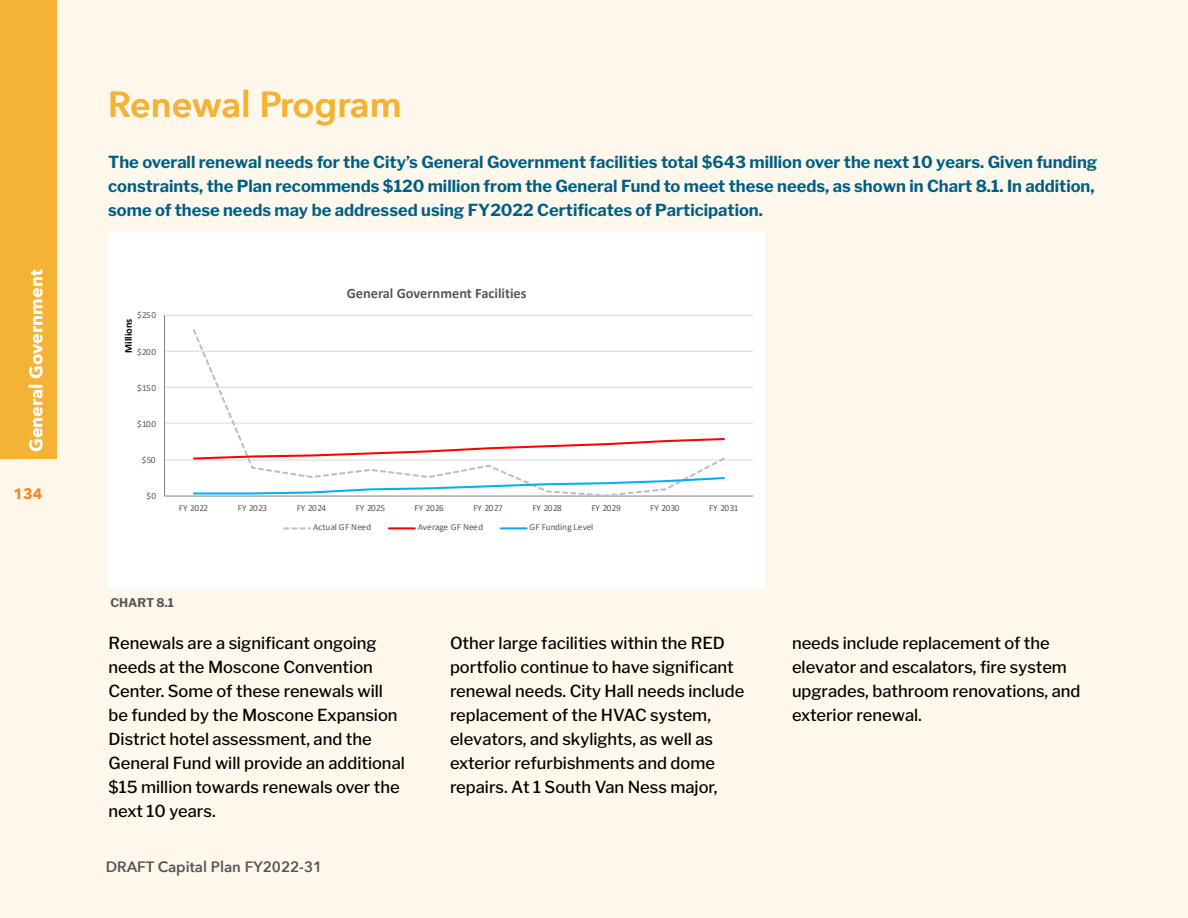
<style>
.page{position:relative;width:1188px;height:918px;background:#fef7eb}
.page>*{position:absolute;margin:0;border:0;box-sizing:border-box;transform-origin:0 0}
.t1{font:600 36px "Avenir Next";color:#f5b335}
.t2{font:700 18px "Avenir Next";color:#fff}
.t3{font:500 16.5px/24px "Libre Franklin";color:#000}
.t4{font:700 16.5px/24px "Libre Franklin";color:#005e83}
.t5{font:600 15px "Avenir Next";color:#54565a}
.t6{font:700 15px "Avenir Next";color:#f18a21}
.t7{font:700 14.4px "Calibri";color:#595959}
.t8{font:700 12px "Libre Franklin";color:#54565a}
.t9{font:700 10.2px "Calibri";color:#000}
.t10{font:9.3px "Calibri";letter-spacing:-.015em;color:#595959}
.t11{font:9.3px "Calibri";letter-spacing:.025em;color:#595959}
.t12{font:9.3px "Calibri";letter-spacing:.02em;color:#595959}
</style>
<div class="page">
<div style="left:0;top:0;width:56px;height:459px;background:#f5b335"></div>
<div style="left:109px;top:232px;width:656px;height:356px;background:#fff"></div>
<hr style="left:165px;top:460px;width:588px;height:1px;background:#d9d9d9">
<hr style="left:165px;top:423px;width:588px;height:1px;background:#d9d9d9">
<hr style="left:165px;top:387px;width:588px;height:1px;background:#d9d9d9">
<hr style="left:165px;top:351px;width:588px;height:1px;background:#d9d9d9">
<hr style="left:165px;top:315px;width:588px;height:1px;background:#d9d9d9">
<hr style="left:164px;top:315px;width:1px;height:181px;background:#7f7f7f">
<hr style="left:165px;top:496px;width:588px;height:1px;background:#7f7f7f">
<svg style="left:193px;top:329px;width:532px;height:147px"></svg>
<svg style="left:192px;top:437px;width:534px;height:24px"></svg>
<svg style="left:192px;top:476px;width:534px;height:20px"></svg>
<svg style="left:283px;top:527px;width:28px;height:2px"></svg>
<hr style="left:389px;top:527px;width:26px;height:2px;background:#f00">
<hr style="left:501px;top:527px;width:26px;height:2px;background:#00b0f0">
<p class="t2" style="left:21px;top:452px;width:184px;rotate:-90deg">General Government</p>
<p class="t6" style="left:14px;top:481px;width:31px">134</p>
<h1 class="t1" style="left:108px;top:74px;width:295px">Renewal Program</h1>
<p class="t4" style="left:108px;top:150px;width:991px">The overall renewal needs for the City’s General Government facilities total $643 million over the next 10 years. Given funding constraints, the Plan recommends $120 million from the General Fund to meet these needs, as shown in Chart 8.1. In addition, some of these needs may be addressed using FY2022 Certificates of Participation.</p>
<p class="t10" style="left:137px;top:308px;width:21px">$250</p>
<p class="t9" style="left:121px;top:353px;width:36px;rotate:-90deg">Millions</p>
<p class="t10" style="left:137px;top:345px;width:21px">$200</p>
<p class="t10" style="left:137px;top:381px;width:21px">$150</p>
<p class="t10" style="left:137px;top:417px;width:21px">$100</p>
<p class="t10" style="left:142px;top:453px;width:15px">$50</p>
<p class="t10" style="left:146px;top:489px;width:11px">$0</p>
<p class="t7" style="left:347px;top:283px;width:181px">General Government Facilities</p>
<p class="t10" style="left:179px;top:501px;width:31px">FY 2022</p>
<p class="t10" style="left:238px;top:501px;width:31px">FY 2023</p>
<p class="t10" style="left:297px;top:501px;width:31px">FY 2024</p>
<p class="t10" style="left:356px;top:501px;width:31px">FY 2025</p>
<p class="t10" style="left:415px;top:501px;width:31px">FY 2026</p>
<p class="t10" style="left:474px;top:501px;width:31px">FY 2027</p>
<p class="t10" style="left:532px;top:501px;width:31px">FY 2028</p>
<p class="t10" style="left:591px;top:501px;width:31px">FY 2029</p>
<p class="t10" style="left:650px;top:501px;width:31px">FY 2030</p>
<p class="t10" style="left:709px;top:501px;width:31px">FY 2031</p>
<p class="t12" style="left:313px;top:521px;width:60px">Actual GF Need</p>
<p class="t10" style="left:418px;top:521px;width:67px">Average GF Need</p>
<p class="t11" style="left:529px;top:521px;width:65px">GF Funding Level</p>
<p class="t8" style="left:111px;top:595px;width:65px">CHART 8.1</p>
<p class="t3" style="left:450px;top:631px;width:296px">Other large facilities within the RED portfolio continue to have significant renewal needs. City Hall needs include replacement of the HVAC system, elevators, and skylights, as well as exterior refurbishments and dome repairs. At 1 South Van Ness major,</p>
<p class="t3" style="left:109px;top:631px;width:298px">Renewals are a significant ongoing needs at the Moscone Convention Center. Some of these renewals will be funded by the Moscone Expansion District hotel assessment, and the General Fund will provide an additional $15 million towards renewals over the next 10 years.</p>
<p class="t3" style="left:792px;top:631px;width:290px">needs include replacement of the elevator and escalators, fire system upgrades, bathroom renovations, and exterior renewal.</p>
<p class="t5" style="left:106px;top:853px;width:218px">DRAFT Capital Plan FY2022-31</p>
</div>
